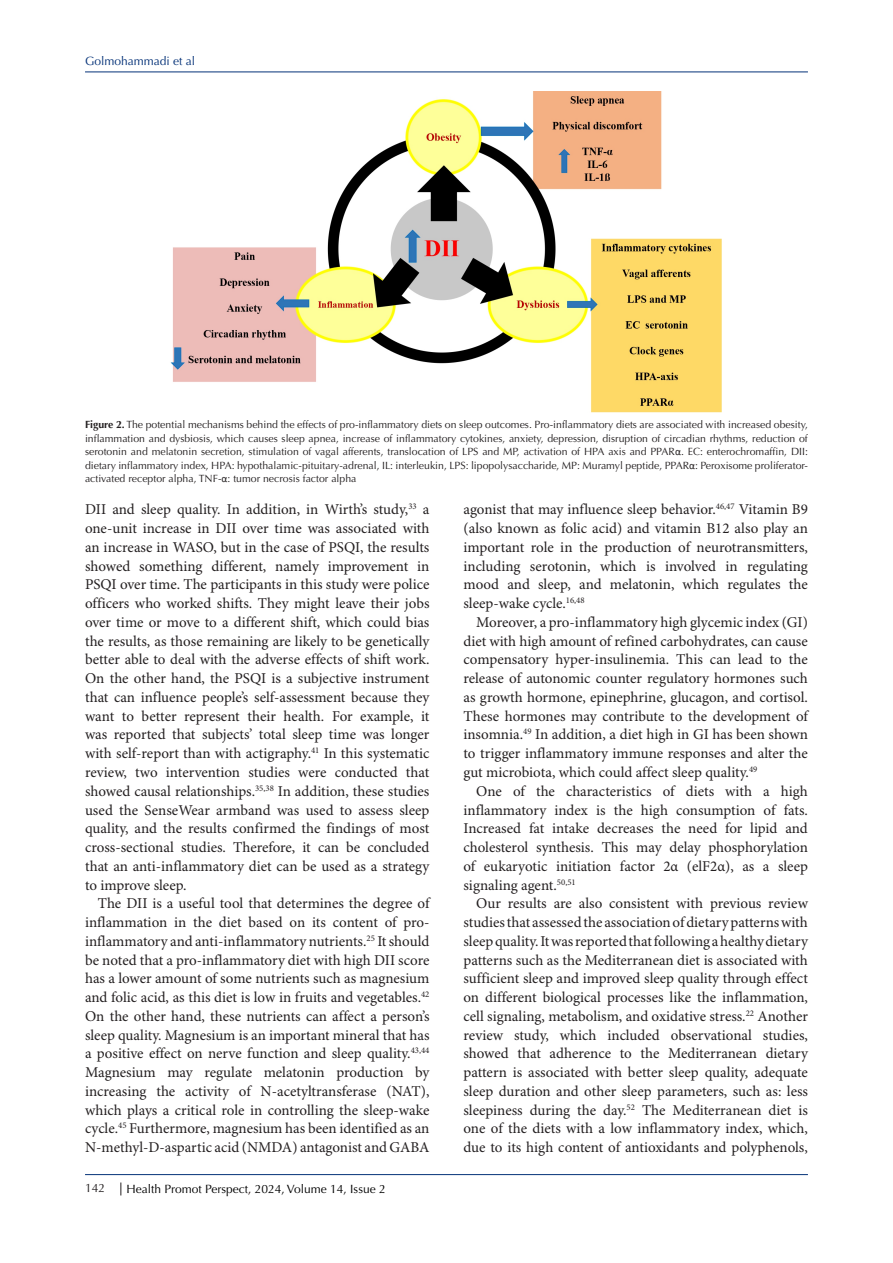
<style>
.page{position:relative;width:893px;height:1263px;background:#fff}
.page>*{position:absolute;margin:0;border:0;box-sizing:border-box;transform-origin:0 0}
.t1{font:15px/18.8px "Minion Pro";color:#231f20;text-align:justify}
.t2{font:12px "Optima LT Std";color:#000}
.t3{font:12px "Optima LT Std";color:#053278}
.t4{font:12px "Optima LT Std";color:#231f20}
.t5{font:10.5px/13.5px "Optima LT Std";color:#231f20;text-align:justify}
.s1{font-weight:700}
.s2{font-family:"Calibri"}
.s3{color:#150000}
</style>
<div class="page">
<hr style="left:85px;top:72px;width:723px;height:1px;background:#053278">
<hr style="left:85px;top:1174px;width:723px;height:1px;background:#053278">
<svg style="left:120px;top:1182px;width:1px;height:13px"></svg>
<img style="left:170px;top:91px;width:552px;height:321px">
<p class="t3" style="left:85px;top:54px;width:112px">Golmohammadi et al</p>
<p class="t5" style="left:85px;top:418px;width:724px"><span class="s1">Figure 2.</span> The potential mechanisms behind the effects of pro-inflammatory diets on sleep outcomes. Pro-inflammatory diets are associated with increased obesity, inflammation and dysbiosis, which causes sleep apnea, increase of inflammatory cytokines, anxiety, depression, disruption of circadian rhythms, reduction of serotonin and melatonin secretion, stimulation of vagal afferents, translocation of LPS and MP, activation of HPA axis and PPAR<span class="s2">α</span>. EC: enterochromaffin, DII: dietary inflammatory index, HPA: hypothalamic-pituitary-adrenal, IL: interleukin, LPS: lipopolysaccharide, MP: Muramyl peptide, PPAR<span class="s2">α</span>: Peroxisome proliferator&shy;activated receptor alpha, TNF-<span class="s2">α</span>: tumor necrosis factor alpha</p>
<p class="t1" style="left:85px;top:501px;width:346px">DII and sleep quality. In addition, in Wirth’s study,<sup>33</sup> a one-unit increase in DII over time was associated with an increase in WASO, but in the case of PSQI, the results showed something different, namely improvement in PSQI over time. The participants in this study were police officers who worked shifts. They might leave their jobs over time or move to a different shift, which could bias the results, as those remaining are likely to be genetically better able to deal with the adverse effects of shift work.<br>On the other hand, the PSQI is a subjective instrument that can influence people’s self-assessment because they want to better represent their health. For example, it was reported that subjects’ total sleep time was longer with self-report than with actigraphy.<sup>41</sup> In this systematic review, two intervention studies were conducted that showed causal relationships.<sup>35,38</sup> In addition, these studies used the SenseWear armband was used to assess sleep quality, and the results confirmed the findings of most cross-sectional studies. Therefore, it can be concluded that an anti-inflammatory diet can be used as a strategy to improve sleep.</p>
<p class="t1" style="left:85px;top:895px;width:346px;text-indent:13px">The DII is a useful tool that determines the degree of inflammation in the diet based on its content of pro&shy;inflammatory and anti-inflammatory nutrients.<sup>25</sup> It should be noted that a pro-inflammatory diet with high DII score has a lower amount of some nutrients such as magnesium and folic acid, as this diet is low in fruits and vegetables.<sup>42<br></sup>On the other hand, these nutrients can affect a person’s sleep quality. Magnesium is an important mineral that has a positive effect on nerve function and sleep quality.<sup>43,44<br></sup>Magnesium may regulate melatonin production by increasing the activity of N-acetyltransferase (NAT), which plays a critical role in controlling the sleep-wake cycle.<sup>45</sup> Furthermore, magnesium has been identified as an N-methyl-D-aspartic acid (NMDA) antagonist and GABA</p>
<p class="t4" style="left:85px;top:1180px;width:22px">142</p>
<p class="t2" style="left:126px;top:1182px;width:261px">Health Promot Perspect<span class="s3">,</span> 2024, Volume 14, Issue 2</p>
<p class="t1" style="left:463px;top:501px;width:346px">agonist that may influence sleep behavior.<sup>46,47</sup> Vitamin B9 (also known as folic acid) and vitamin B12 also play an important role in the production of neurotransmitters, including serotonin, which is involved in regulating mood and sleep, and melatonin, which regulates the sleep-wake cycle.<sup>16,48</sup></p>
<p class="t1" style="left:463px;top:613px;width:346px;text-indent:13px">Moreover, a pro-inflammatory high glycemic index (GI) diet with high amount of refined carbohydrates, can cause compensatory hyper-insulinemia. This can lead to the release of autonomic counter regulatory hormones such as growth hormone, epinephrine, glucagon, and cortisol.<br>These hormones may contribute to the development of insomnia.<sup>49</sup> In addition, a diet high in GI has been shown to trigger inflammatory immune responses and alter the gut microbiota, which could affect sleep quality.<sup>49</sup></p>
<p class="t1" style="left:463px;top:782px;width:346px;text-indent:13px">One of the characteristics of diets with a high inflammatory index is the high consumption of fats.<br>Increased fat intake decreases the need for lipid and cholesterol synthesis. This may delay phosphorylation of eukaryotic initiation factor 2α (elF2α), as a sleep signaling agent.<sup>50,51</sup></p>
<p class="t1" style="left:463px;top:895px;width:346px;text-indent:13px">Our results are also consistent with previous review studies that assessed the association of dietary patterns with sleep quality. It was reported that following a healthy dietary patterns such as the Mediterranean diet is associated with sufficient sleep and improved sleep quality through effect on different biological processes like the inflammation, cell signaling, metabolism, and oxidative stress.<sup>22</sup> Another review study, which included observational studies, showed that adherence to the Mediterranean dietary pattern is associated with better sleep quality, adequate sleep duration and other sleep parameters, such as: less sleepiness during the day.<sup>52</sup> The Mediterranean diet is one of the diets with a low inflammatory index, which, due to its high content of antioxidants and polyphenols,</p>
</div>
